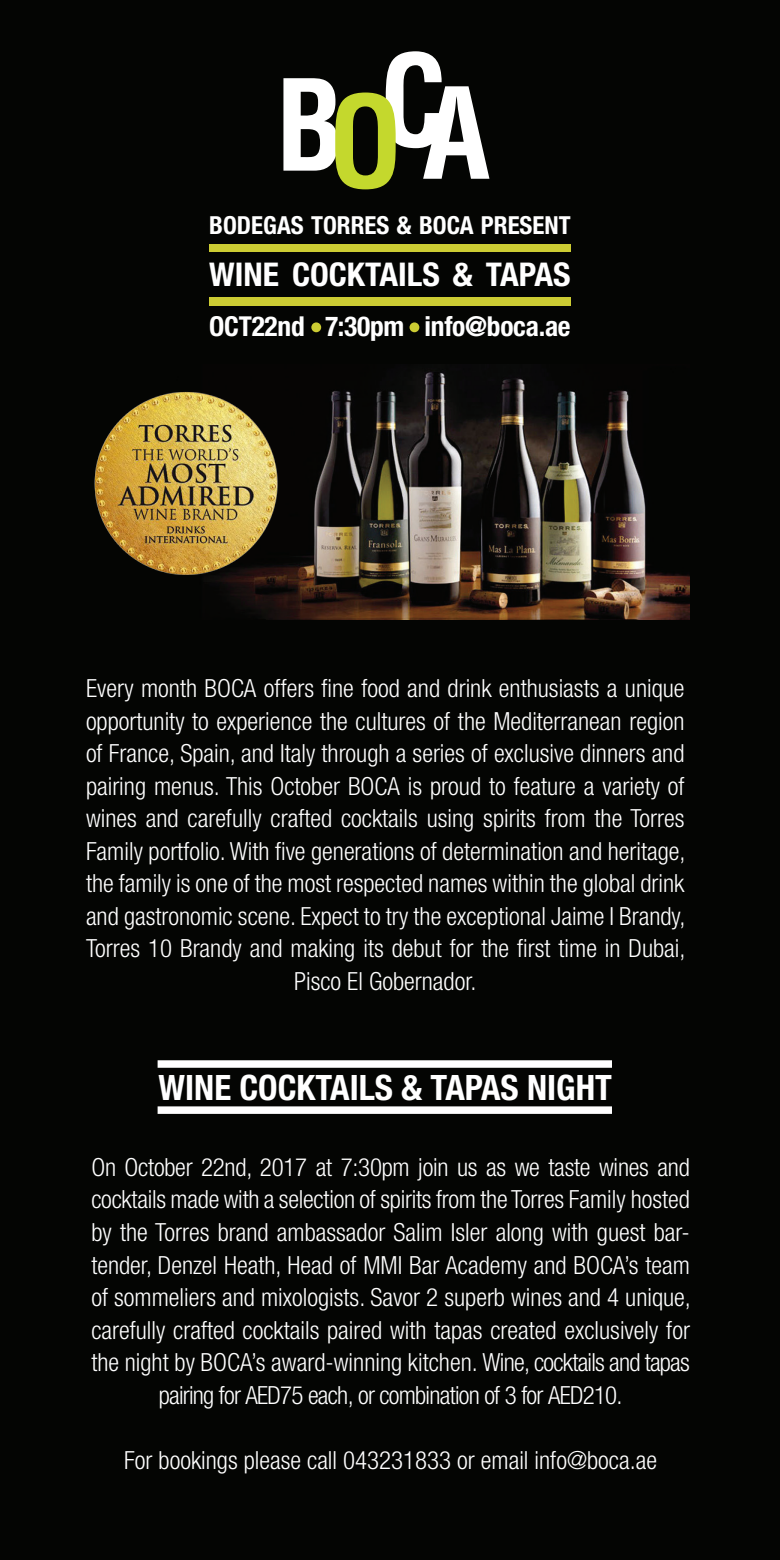
<style>
.page{position:relative;width:780px;height:1560px;background:#fff}
.page>*{position:absolute;margin:0;border:0;box-sizing:border-box;transform-origin:0 0}
.t1{font:700 condensed 35px "Helvetica Neue";color:#fff}
.t2{font:700 condensed 32.75px "Helvetica Neue";color:#fff}
.t3{font:700 condensed 27.5px "Helvetica Neue";letter-spacing:-.01em;color:#fff}
.t4{font:300 condensed 25px/32.5px "Helvetica Neue";color:#fff;text-align:center}
.t5{font:700 condensed 24.75px "Helvetica Neue";color:#fff}
</style>
<div class="page">
<div style="left:0;top:0;width:780px;height:1559px;background:#040503"></div>
<svg style="left:283px;top:51px;width:206px;height:138px"></svg>
<img style="left:223px;top:370px;width:467px;height:249px">
<img style="left:94px;top:383px;width:193px;height:200px">
<div style="left:209px;top:244px;width:361px;height:8px;background:#cc3"></div>
<div style="left:209px;top:298px;width:361px;height:8px;background:#cc3"></div>
<div style="left:311px;top:322px;width:10px;height:10px;background:#cc3;border-radius:50%"></div>
<div style="left:409px;top:322px;width:10px;height:10px;background:#cc3;border-radius:50%"></div>
<div style="left:158px;top:1060px;width:454px;height:7px;background:#fff"></div>
<div style="left:158px;top:1106px;width:454px;height:7px;background:#fff"></div>
<p class="t5" style="left:209px;top:210px;width:363px">BODEGAS TORRES &amp; BOCA PRESENT</p>
<p class="t2" style="left:209px;top:254px;width:363px">WINE COCKTAILS &amp; TAPAS</p>
<p class="t3" style="left:209px;top:309px;width:363px">OCT22nd 7:30pm info@boca.ae</p>
<p class="t4" style="left:86px;top:672px;width:601px">Every month BOCA offers fine food and drink enthusiasts a unique opportunity to experience the cultures of the Mediterranean region of France, Spain, and Italy through a series of exclusive dinners and pairing menus. This October BOCA is proud to feature a variety of wines and carefully crafted cocktails using spirits from the Torres Family portfolio. With five generations of determination and heritage, the family is one of the most respected names within the global drink and gastronomic scene. Expect to try the exceptional Jaime I Brandy, Torres 10 Brandy and making its debut for the first time in Dubai, Pisco El Gobernador.</p>
<p class="t1" style="left:159px;top:1066px;width:455px">WINE COCKTAILS &amp; TAPAS NIGHT</p>
<p class="t4" style="left:91px;top:1150px;width:601px">On October 22nd, 2017 at 7:30pm join us as we taste wines and cocktails made with a selection of spirits from the Torres Family hosted by the Torres brand ambassador Salim Isler along with guest bar&shy;tender, Denzel Heath, Head of MMI Bar Academy and BOCA’s team of sommeliers and mixologists. Savor 2 superb wines and 4 unique, carefully crafted cocktails paired with tapas created exclusively for the night by BOCA’s award-winning kitchen. Wine, cocktails and tapas pairing for AED75 each, or combination of 3 for AED210.</p>
<p class="t4" style="left:124px;top:1442px;width:534px">For bookings please call 043231833 or email info@boca.ae</p>
</div>
